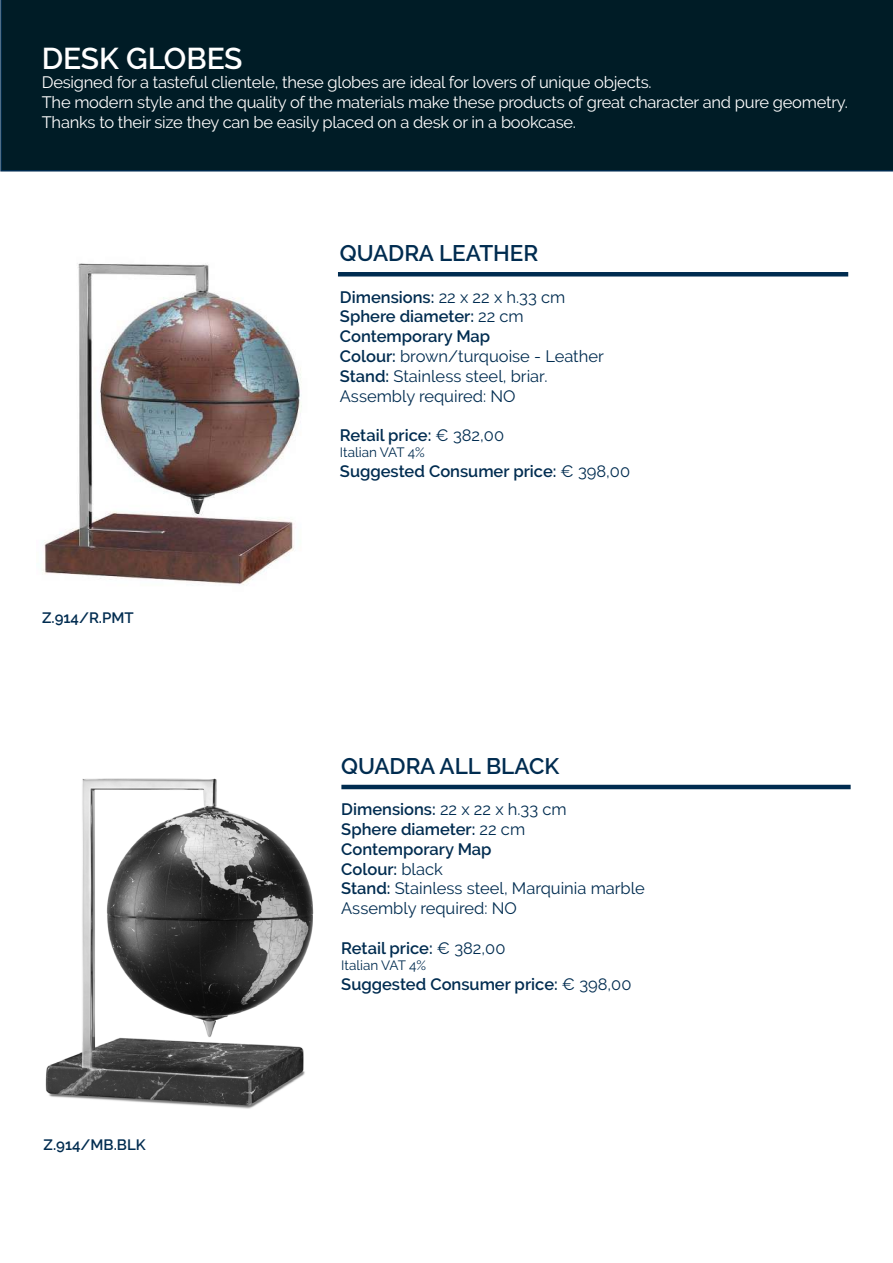
<style>
.page{position:relative;width:893px;height:1263px;background:#fff}
.page>*{position:absolute;margin:0;border:0;box-sizing:border-box;transform-origin:0 0}
.t1{font:600 30px "Raleway";color:#fff}
.t2{font:600 22.5px "Raleway";color:#002c50}
.t3{font:16.5px/19.8px "Raleway";color:#002c50}
.t4{font:16.5px/19.8px "Raleway";letter-spacing:-.015em;color:#fff}
.t5{font:600 16.5px "Raleway";color:#002c50}
.t6{font:600 15px "Raleway";color:#002c50}
.t7{font:13.5px "Raleway";color:#002c50}
.s1{font-weight:600}
.s2{font-weight:400}
</style>
<div class="page">
<div style="left:0;top:0;width:893px;height:171px;background:#001c26"></div>
<img style="left:45px;top:778px;width:269px;height:331px">
<hr style="left:341px;top:785px;width:510px;height:4px;background:#002c50">
<img style="left:43px;top:263px;width:259px;height:322px">
<hr style="left:338px;top:272px;width:510px;height:4px;background:#002c50">
<h1 class="t1" style="left:42px;top:41px;width:202px">DESK GLOBES</h1>
<p class="t4" style="left:42px;top:73px;width:808px">Designed for a tasteful clientele, these globes are ideal for lovers of unique objects.<br>The modern style and the quality of the materials make these products of great character and pure geometry.<br>Thanks to their size they can be easily placed on a desk or in a bookcase.</p>
<p class="t6" style="left:42px;top:609px;width:93px">Z.914/R.PMT</p>
<p class="t6" style="left:44px;top:1136px;width:104px">Z.914/MB.BLK</p>
<h2 class="t2" style="left:340px;top:240px;width:200px">QUADRA LEATHER</h2>
<p class="t3" style="left:340px;top:287px;width:265px"><span class="s1">Dimensions:</span> 22 x 22 x h.33 cm<br><span class="s1">Sphere diameter:</span> 22 cm<br><span class="s1">Contemporary Map<br>Colour:</span> brown/turquoise - Leather<br><span class="s1">Stand:</span> Stainless steel, briar.<br>Assembly required: NO</p>
<p class="t5" style="left:340px;top:426px;width:166px">Retail price: <span class="s2">€ 382,00</span></p>
<p class="t7" style="left:340px;top:445px;width:86px">Italian VAT 4%</p>
<p class="t5" style="left:340px;top:462px;width:292px">Suggested Consumer price: <span class="s2">€ 398,00</span></p>
<h2 class="t2" style="left:341px;top:753px;width:219px">QUADRA ALL BLACK</h2>
<p class="t3" style="left:341px;top:799px;width:305px"><span class="s1">Dimensions:</span> 22 x 22 x h.33 cm<br><span class="s1">Sphere diameter:</span> 22 cm<br><span class="s1">Contemporary Map<br>Colour:</span> black<br><span class="s1">Stand:</span> Stainless steel, Marquinia marble<br>Assembly required: NO</p>
<p class="t5" style="left:341px;top:938px;width:166px">Retail price: <span class="s2">€ 382,00</span></p>
<p class="t7" style="left:341px;top:957px;width:86px">Italian VAT 4%</p>
<p class="t5" style="left:341px;top:974px;width:292px">Suggested Consumer price: <span class="s2">€ 398,00</span></p>
</div>
